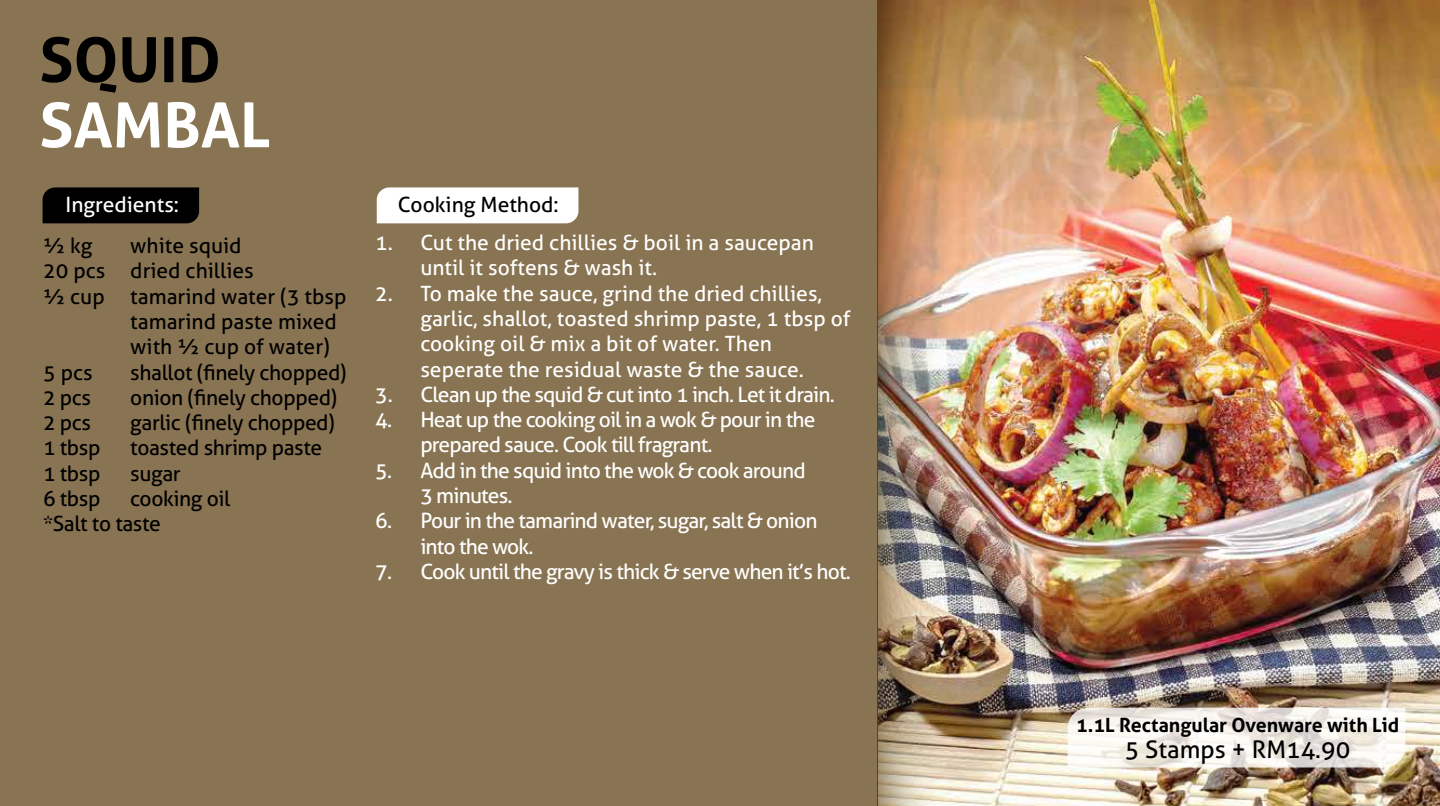
<style>
.page{position:relative;width:1440px;height:806px;background:#fff}
.page>*{position:absolute;margin:0;border:0;box-sizing:border-box;transform-origin:0 0}
.t1{font:700 61.8px "Aller";color:#fff}
.t2{font:700 61.8px "Aller";color:#000}
.t3{font:24.3px "Aller";color:#000}
.t4{font:21px/25.2px "Aller";letter-spacing:-.04em;color:#fff}
.t5{font:21px/25.2px "Aller";color:#fff}
.t6{font:21px/25.2px "Aller";letter-spacing:-.02em;color:#000}
.t7{font:21px "Aller";color:#000}
.t8{font:700 19.65px "Aller";color:#000}
</style>
<div class="page">
<img style="left:944px;top:0;width:496px;height:806px">
<div style="left:0;top:0;width:878px;height:806px;background:#887452"></div>
<img style="left:877px;top:0;width:67px;height:806px">
<svg style="left:1068px;top:707px;width:337px;height:60px"></svg>
<div style="left:43px;top:187px;width:156px;height:36px;background:#000"></div>
<div style="left:377px;top:187px;width:201px;height:36px;background:#fff"></div>
<h1 class="t2" style="left:39px;top:22px;width:183px">SQUID</h1>
<h1 class="t1" style="left:39px;top:87px;width:233px">SAMBAL</h1>
<p class="t5" style="left:66px;top:192px;width:115px">Ingredients:</p>
<p class="t6" style="left:43px;top:233px;width:51px">½ kg</p>
<p class="t7" style="left:130px;top:233px;width:113px">white squid</p>
<p class="t7" style="left:43px;top:258px;width:212px">20 pcs dried chillies</p>
<p class="t7" style="left:43px;top:283px;width:305px">½ cup tamarind water (3 tbsp</p>
<p class="t7" style="left:130px;top:309px;width:208px">tamarind paste mixed</p>
<p class="t7" style="left:130px;top:334px;width:201px">with ½ cup of water)</p>
<p class="t6" style="left:43px;top:359px;width:51px">5 pcs</p>
<p class="t6" style="left:130px;top:359px;width:218px">shallot (finely chopped)</p>
<p class="t6" style="left:43px;top:385px;width:50px">2 pcs</p>
<p class="t6" style="left:130px;top:385px;width:208px">onion (finely chopped)</p>
<p class="t6" style="left:43px;top:410px;width:50px">2 pcs</p>
<p class="t6" style="left:130px;top:410px;width:206px">garlic (finely chopped)</p>
<p class="t6" style="left:43px;top:435px;width:59px">1 tbsp</p>
<p class="t6" style="left:130px;top:435px;width:193px">toasted shrimp paste</p>
<p class="t6" style="left:43px;top:460px;width:59px">1 tbsp</p>
<p class="t6" style="left:130px;top:460px;width:52px">sugar</p>
<p class="t6" style="left:43px;top:486px;width:59px">6 tbsp</p>
<p class="t6" style="left:43px;top:486px;width:189px;text-indent:87px">cooking oil *Salt to taste</p>
<p class="t7" style="left:398px;top:192px;width:162px">Cooking Method:</p>
<p class="t5" style="left:420px;top:230px;width:395px;text-indent:-45px">1. Cut the dried chillies &amp; boil in a saucepan until it softens &amp; wash it.</p>
<p class="t5" style="left:420px;top:280px;width:432px;text-indent:-45px">2. To make the sauce, grind the dried chillies, garlic, shallot, toasted shrimp paste, 1 tbsp of cooking oil &amp; mix a bit of water. Then seperate the residual waste &amp; the sauce.</p>
<p class="t4" style="left:375px;top:381px;width:461px">3. Clean up the squid &amp; cut into 1 inch. Let it drain.</p>
<p class="t4" style="left:420px;top:407px;width:397px;text-indent:-45px">4. Heat up the cooking oil in a wok &amp; pour in the prepared sauce. Cook till fragrant.</p>
<p class="t4" style="left:420px;top:457px;width:387px;text-indent:-45px">5. Add in the squid into the wok &amp; cook around<br>3 minutes.</p>
<p class="t4" style="left:420px;top:508px;width:399px;text-indent:-45px">6. Pour in the tamarind water, sugar, salt &amp; onion into the wok.</p>
<p class="t4" style="left:375px;top:558px;width:477px">7. Cook until the gravy is thick &amp; serve when it’s hot.</p>
<p class="t8" style="left:1076px;top:712px;width:325px">1.1L Rectangular Ovenware with Lid</p>
<p class="t3" style="left:1125px;top:734px;width:227px">5 Stamps + RM14.90</p>
</div>
